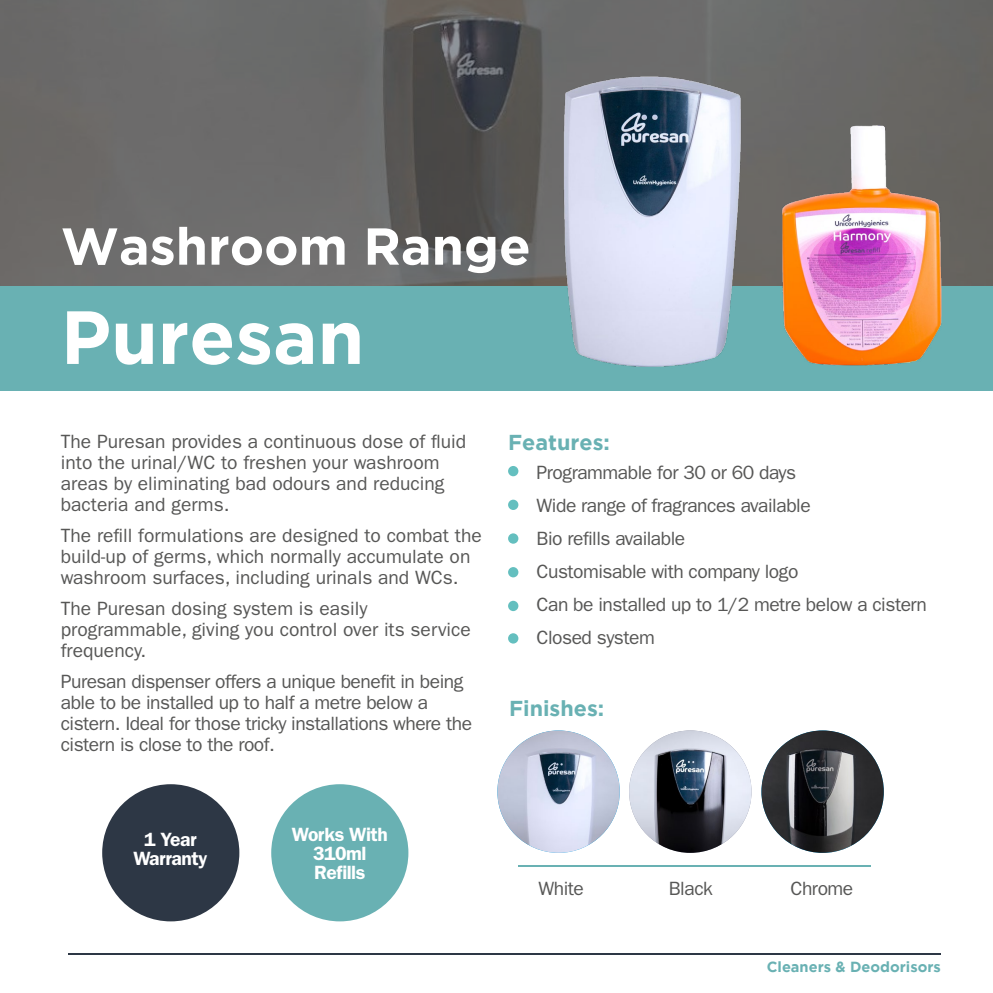
<style>
.page{position:relative;width:993px;height:993px;background:#fff}
.page>*{position:absolute;margin:0;border:0;box-sizing:border-box;transform-origin:0 0}
.t1{font:700 75.08px "Gotham";color:#fff}
.t2{font:700 51.8px "Gotham";color:#fff}
.t3{font:700 21.53px "Gotham";color:#69b1b3}
.t4{font:19.25px/21px "ITC Franklin Gothic Std";color:#575756}
.t5{font:19.25px/33.1px "ITC Franklin Gothic Std";letter-spacing:-.025em;color:#575756}
.t6{font:600 19.25px/19.1px "ITC Franklin Gothic Std";letter-spacing:-.025em;color:#fff;text-align:center}
.t7{font:700 14.7px "Gotham";color:#69b1b3}
</style>
<div class="page">
<div style="left:0;top:285px;width:992px;height:106px;background:#69b1b3"></div>
<svg style="left:0;top:0;width:992px;height:285px;background:#686767"></svg>
<div style="left:508px;top:466px;width:10px;height:10px;background:#64bfbf;border-radius:50%"></div>
<div style="left:508px;top:533px;width:10px;height:10px;background:#64bfbf;border-radius:50%"></div>
<div style="left:508px;top:600px;width:10px;height:11px;background:#64bfbf;border-radius:50%"></div>
<div style="left:508px;top:633px;width:10px;height:10px;background:#64bfbf;border-radius:50%"></div>
<div style="left:508px;top:499px;width:10px;height:11px;background:#64bfbf;border-radius:50%"></div>
<div style="left:508px;top:567px;width:10px;height:10px;background:#64bfbf;border-radius:50%"></div>
<hr style="left:517px;top:865px;width:353px;height:1px;background:#69b1b3">
<div style="left:102px;top:784px;width:137px;height:137px;background:#2d3745;border-radius:50%"></div>
<div style="left:271px;top:784px;width:137px;height:137px;background:#69b1b3;border-radius:50%"></div>
<img style="left:494px;top:28px;width:207px;height:339px">
<img style="left:701px;top:28px;width:291px;height:338px">
<img style="left:497px;top:730px;width:122px;height:122px;border-radius:61px">
<img style="left:629px;top:730px;width:122px;height:122px;border-radius:61px">
<img style="left:761px;top:730px;width:122px;height:122px;border-radius:61px">
<hr style="left:68px;top:952px;width:872px;height:2px;background:#2d3745">
<h2 class="t2" style="left:61px;top:216px;width:471px">Washroom Range</h2>
<h1 class="t1" style="left:61px;top:294px;width:305px">Puresan</h1>
<p class="t4" style="left:61px;top:430px;width:407px">The Puresan provides a continuous dose of fluid into the urinal/WC to freshen your washroom areas by eliminating bad odours and reducing bacteria and germs.</p>
<p class="t4" style="left:61px;top:524px;width:422px">The refill formulations are designed to combat the build-up of germs, which normally accumulate on washroom surfaces, including urinals and WCs.</p>
<p class="t4" style="left:61px;top:597px;width:411px">The Puresan dosing system is easily programmable, giving you control over its service frequency.</p>
<p class="t5" style="left:61px;top:670px;width:412px;line-height:21px">Puresan dispenser offers a unique benefit in being able to be installed up to half a metre below a cistern. Ideal for those tricky installations where the cistern is close to the roof.</p>
<p class="t3" style="left:508px;top:430px;width:103px">Features:</p>
<p class="t5" style="left:536px;top:455px;width:392px">Programmable for 30 or 60 days<br>Wide range of fragrances available<br>Bio refills available<br>Customisable with company logo<br>Can be installed up to 1/2 metre below a cistern<br>Closed system</p>
<p class="t3" style="left:509px;top:695px;width:97px">Finishes:</p>
<p class="t6" style="left:133px;top:829px;width:76px">1 Year<br>Warranty</p>
<p class="t6" style="left:292px;top:824px;width:97px">Works With<br>310ml<br>Refills</p>
<p class="t4" style="left:538px;top:877px;width:47px">White</p>
<p class="t4" style="left:668px;top:877px;width:45px">Black</p>
<p class="t4" style="left:790px;top:877px;width:64px">Chrome</p>
<p class="t7" style="left:766px;top:957px;width:175px">Cleaners &amp; Deodorisors</p>
</div>
